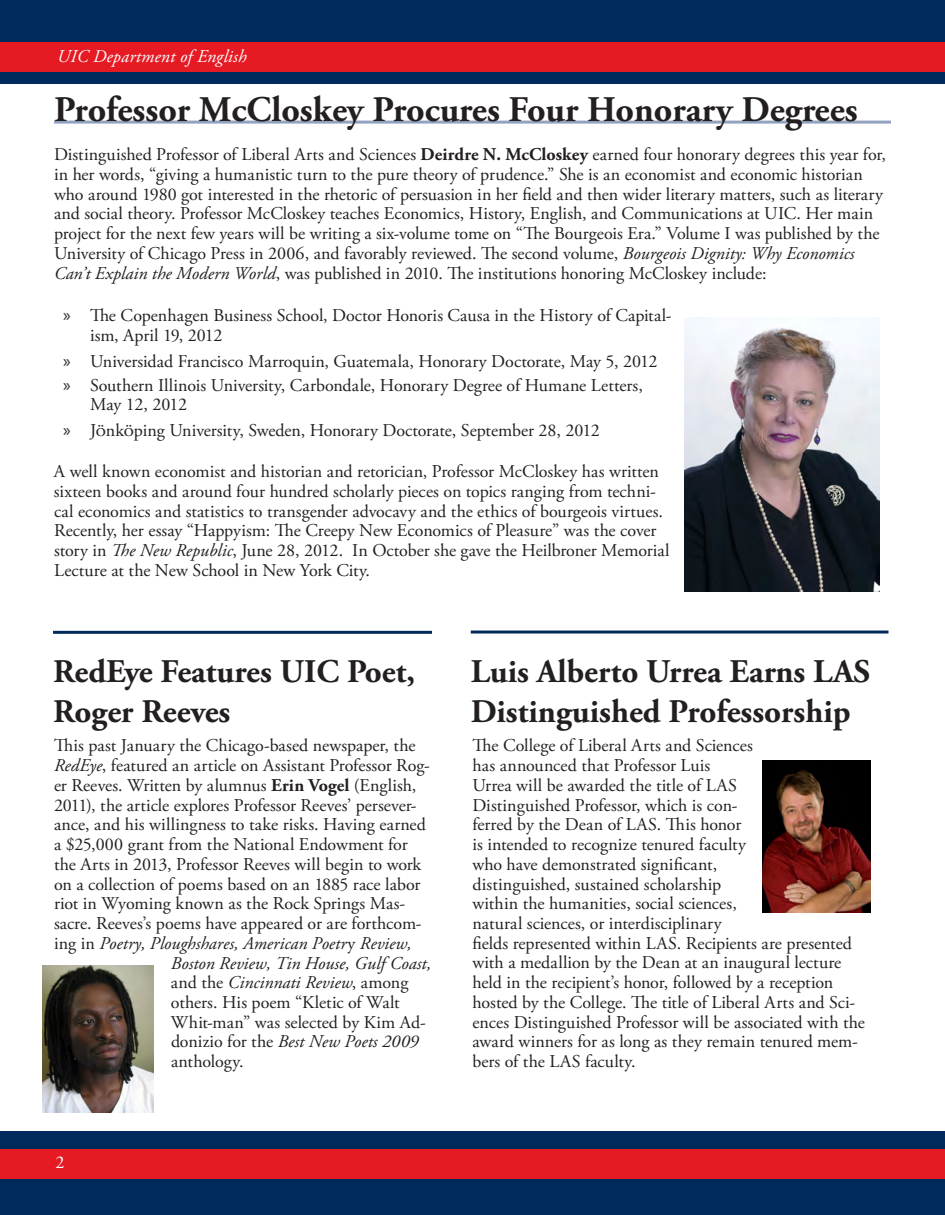
<style>
.page{position:relative;width:945px;height:1215px;background:#fff}
.page>*{position:absolute;margin:0;border:0;box-sizing:border-box;transform-origin:0 0}
.Section_Head{font:700 36px "Adobe Garamond Pro";color:#231f20}
.Body_Text-Main{font:700 33px "Adobe Garamond Pro";color:#231f20}
.Heading1{font:700 33px "Adobe Garamond Pro";color:#231f20}
.Body_Text-Main-2{font:18px/19.8px "Adobe Garamond Pro";color:#231f20}
.Body_Text-Main-3{font:italic 18px "Adobe Garamond Pro";color:#231f20}
.t1{font:italic 18px "Adobe Garamond Pro";letter-spacing:.01em;color:#fff}
.Body_Text-Main-4{font:18px "Adobe Garamond Pro";color:#fff}
.s1{font-weight:700}
.s2{font-style:italic}
.s3{font-family:"Myriad Pro"}
.s4{font-style:normal}
</style>
<div class="page">
<div style="left:0;top:0;width:945px;height:83px;background:#00295c"></div>
<div style="left:0;top:1132px;width:945px;height:83px;background:#00295c"></div>
<div style="left:0;top:1149px;width:945px;height:30px;background:#e51a23"></div>
<div style="left:0;top:42px;width:945px;height:30px;background:#e51a23"></div>
<img style="left:684px;top:317px;width:196px;height:274px">
<hr style="left:54px;top:121px;width:837px;height:3px;background:#92a2c1">
<hr style="left:53px;top:631px;width:379px;height:3px;background:#00295c">
<hr style="left:471px;top:631px;width:417px;height:3px;background:#00295c">
<img style="left:763px;top:761px;width:108px;height:151px">
<img style="left:43px;top:965px;width:111px;height:148px">
<p class="t1" style="left:57px;top:45px;width:191px">UIC Department of English</p>
<p class="Section_Head" style="left:54px;top:88px;width:805px">Professor McCloskey Procures Four Honorary Degrees</p>
<p class="Body_Text-Main-2" style="left:54px;top:145px;width:834px">Distinguished Professor of Liberal Arts and Sciences <span class="s1">Deirdre N. McCloskey</span> earned four honorary degrees this year for, in her words, “giving a humanistic turn to the pure theory of prudence.” She is an economist and economic historian who around 1980 got interested in the rhetoric of persuasion in her field and then wider literary matters, such as literary and social theory. Professor McCloskey teaches Economics, History, English, and Communications at UIC. Her main project for the next few years will be writing a six-volume tome on “The Bourgeois Era.” Volume I was published by the University of Chicago Press in 2006, and favorably reviewed. The second volume, <span class="s2">Bourgeois Dignity: Why Economics Can’t Explain the Modern World</span>, was published in 2010. The institutions honoring McCloskey include:</p>
<p class="Body_Text-Main-2" style="left:90px;top:306px;width:583px;text-indent:-27px"><span class="s3">»</span> The Copenhagen Business School, Doctor Honoris Causa in the History of Capital&shy;ism, April 19, 2012</p>
<p class="Body_Text-Main-2" style="left:63px;top:352px;width:596px"><span class="s3">»</span> Universidad Francisco Marroquin, Guatemala, Honorary Doctorate, May 5, 2012</p>
<p class="Body_Text-Main-2" style="left:90px;top:376px;width:554px;text-indent:-27px"><span class="s3">»</span> Southern Illinois University, Carbondale, Honorary Degree of Humane Letters,<br>May 12, 2012</p>
<p class="Body_Text-Main-2" style="left:63px;top:421px;width:538px"><span class="s3">»</span> JÖnkÖping University, Sweden, Honorary Doctorate, September 28, 2012</p>
<p class="Body_Text-Main-2" style="left:54px;top:462px;width:617px">A well known economist and historian and retorician, Professor McCloskey has written sixteen books and around four hundred scholarly pieces on topics ranging from techni&shy;cal economics and statistics to transgender advocavy and the ethics of bourgeois virtues.<br>Recently, her essay “Happyism: The Creepy New Economics of Pleasure” was the cover story in <span class="s2">The New Republic</span>, June 28, 2012. In October she gave the Heilbroner Memorial Lecture at the New School in New York City.</p>
<p class="Heading1" style="left:53px;top:653px;width:364px">RedEye Features UIC Poet,</p>
<p class="Heading1" style="left:53px;top:692px;width:179px">Roger Reeves</p>
<p class="Body_Text-Main-2" style="left:54px;top:737px;width:363px">This past January the Chicago-based newspaper, the</p>
<p class="Body_Text-Main-2" style="left:54px;top:756px;width:377px"><span class="s2">RedEye</span>, featured an article on Assistant Professor Rog-</p>
<p class="Body_Text-Main-2" style="left:54px;top:776px;width:364px">er Reeves. Written by alumnus <span class="s1">Erin Vogel</span> (English,</p>
<p class="Body_Text-Main-2" style="left:54px;top:796px;width:364px">2011), the article explores Professor Reeves’ persever-</p>
<p class="Body_Text-Main-2" style="left:54px;top:815px;width:373px">ance, and his willingness to take risks. Having earned</p>
<p class="Body_Text-Main-2" style="left:54px;top:835px;width:355px">a $25,000 grant from the National Endowment for</p>
<p class="Body_Text-Main-2" style="left:54px;top:855px;width:369px">the Arts in 2013, Professor Reeves will begin to work</p>
<p class="Body_Text-Main-2" style="left:54px;top:875px;width:368px">on a collection of poems based on an 1885 race labor</p>
<p class="Body_Text-Main-2" style="left:54px;top:894px;width:353px">riot in Wyoming known as the Rock Springs Mas-</p>
<p class="Body_Text-Main-2" style="left:54px;top:914px;width:369px">sacre. Reeves’s poems have appeared or are forthcom-</p>
<p class="Body_Text-Main-3" style="left:54px;top:932px;width:359px"><span class="s4">ing in</span> Poetry, Ploughshares, American Poetr<span class="s4">y</span> Review,</p>
<p class="Body_Text-Main-3" style="left:171px;top:952px;width:262px">Boston Review, Tin House, Gulf Coast,</p>
<p class="Body_Text-Main-3" style="left:171px;top:972px;width:239px"><span class="s4">and the</span> Cincinnati Review<span class="s4">, among</span></p>
<p class="Body_Text-Main-2" style="left:171px;top:993px;width:230px">others. His poem “Kletic of Walt</p>
<p class="Body_Text-Main-2" style="left:171px;top:1013px;width:256px">Whit-man” was selected by Kim Ad-</p>
<p class="Body_Text-Main-3" style="left:171px;top:1031px;width:249px"><span class="s4">donizio for the</span> Best New Poets 2009</p>
<p class="Body_Text-Main-2" style="left:171px;top:1052px;width:74px">anthology.</p>
<p class="Body_Text-Main-4" style="left:56px;top:1151px;width:10px">2</p>
<p class="Body_Text-Main" style="left:471px;top:652px;width:401px">Luis Alberto Urrea Earns LAS</p>
<p class="Body_Text-Main" style="left:471px;top:692px;width:381px">Distinguished Professorship</p>
<p class="Body_Text-Main-2" style="left:472px;top:737px;width:282px">The College of Liberal Arts and Sciences</p>
<p class="Body_Text-Main-2" style="left:472px;top:756px;width:239px">has announced that Professor Luis</p>
<p class="Body_Text-Main-2" style="left:472px;top:776px;width:266px">Urrea will be awarded the title of LAS</p>
<p class="Body_Text-Main-2" style="left:472px;top:796px;width:267px">Distinguished Professor, which is con-</p>
<p class="Body_Text-Main-2" style="left:472px;top:815px;width:270px">ferred by the Dean of LAS. This honor</p>
<p class="Body_Text-Main-2" style="left:472px;top:835px;width:275px">is intended to recognize tenured faculty</p>
<p class="Body_Text-Main-2" style="left:472px;top:855px;width:246px">who have demonstrated significant,</p>
<p class="Body_Text-Main-2" style="left:472px;top:875px;width:250px">distinguished, sustained scholarship</p>
<p class="Body_Text-Main-2" style="left:472px;top:894px;width:266px">within the humanities, social sciences,</p>
<p class="Body_Text-Main-2" style="left:472px;top:914px;width:251px">natural sciences, or interdisciplinary</p>
<p class="Body_Text-Main-2" style="left:472px;top:934px;width:394px">fields represented within LAS. Recipients are presented with a medallion by the Dean at an inaugural lecture held in the recipient’s honor, followed by a reception hosted by the College. The title of Liberal Arts and Sci&shy;ences Distinguished Professor will be associated with the award winners for as long as they remain tenured mem&shy;bers of the LAS faculty.</p>
</div>
